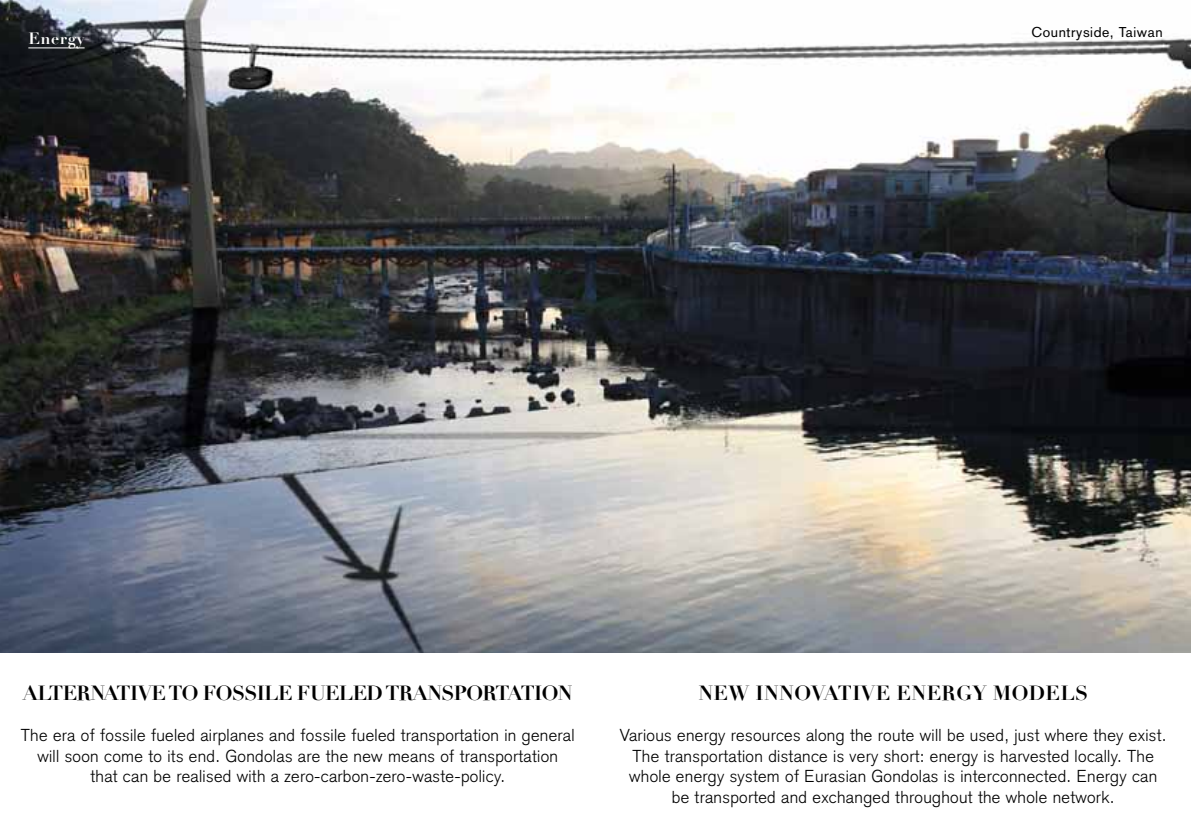
<style>
.page{position:relative;width:1191px;height:840px;background:#fff}
.page>*{position:absolute;margin:0;border:0;box-sizing:border-box;transform-origin:0 0}
.t1{font:700 20px "Didot";letter-spacing:-.03em;color:#000}
.t2{font:300 17px/20.4px "Akzidenz Grotesk";letter-spacing:.02em;color:#000;text-align:center}
.t3{font:700 16px "Didot";color:#fff}
.t4{font:14px "Akzidenz Grotesk";letter-spacing:.04em;color:#000}
</style>
<div class="page">
<img style="left:0;top:0;width:1191px;height:652px">
<hr style="left:28px;top:47px;width:57px;height:1px;background:#fff">
<p class="t3" style="left:28px;top:28px;width:58px">Energy</p>
<p class="t4" style="left:1031px;top:24px;width:133px">Countryside, Taiwan</p>
<p class="t1" style="left:23px;top:680px;width:55px">ALTERNA</p>
<p class="t1" style="left:117px;top:680px;width:100px">TIVE TO FOSSILE</p>
<p class="t1" style="left:297px;top:680px;width:16px">FUELED</p>
<p class="t1" style="left:385px;top:680px;width:29px">TRANSPOR</p>
<p class="t1" style="left:495px;top:680px;width:52px">TATION</p>
<p class="t2" style="left:21px;top:724px;width:555px">The era of fossile fueled airplanes and fossile fueled transportation in general will soon come to its end. Gondolas are the new means of transportation<br>that can be realised with a zero-carbon-zero-waste-policy.</p>
<p class="t1" style="left:698px;top:680px;width:18px">NEW</p>
<p class="t1" style="left:755px;top:680px;width:15px">INNO</p>
<p class="t1" style="left:811px;top:680px;width:102px">VATIVE ENERGY</p>
<p class="t1" style="left:992px;top:680px;width:35px">MODELS</p>
<p class="t2" style="left:620px;top:724px;width:548px">Various energy resources along the route will be used, just where they exist.<br>The transportation distance is very short: energy is harvested locally. The whole energy system of Eurasian Gondolas is interconnected. Energy can be transported and exchanged throughout the whole network.</p>
</div>
